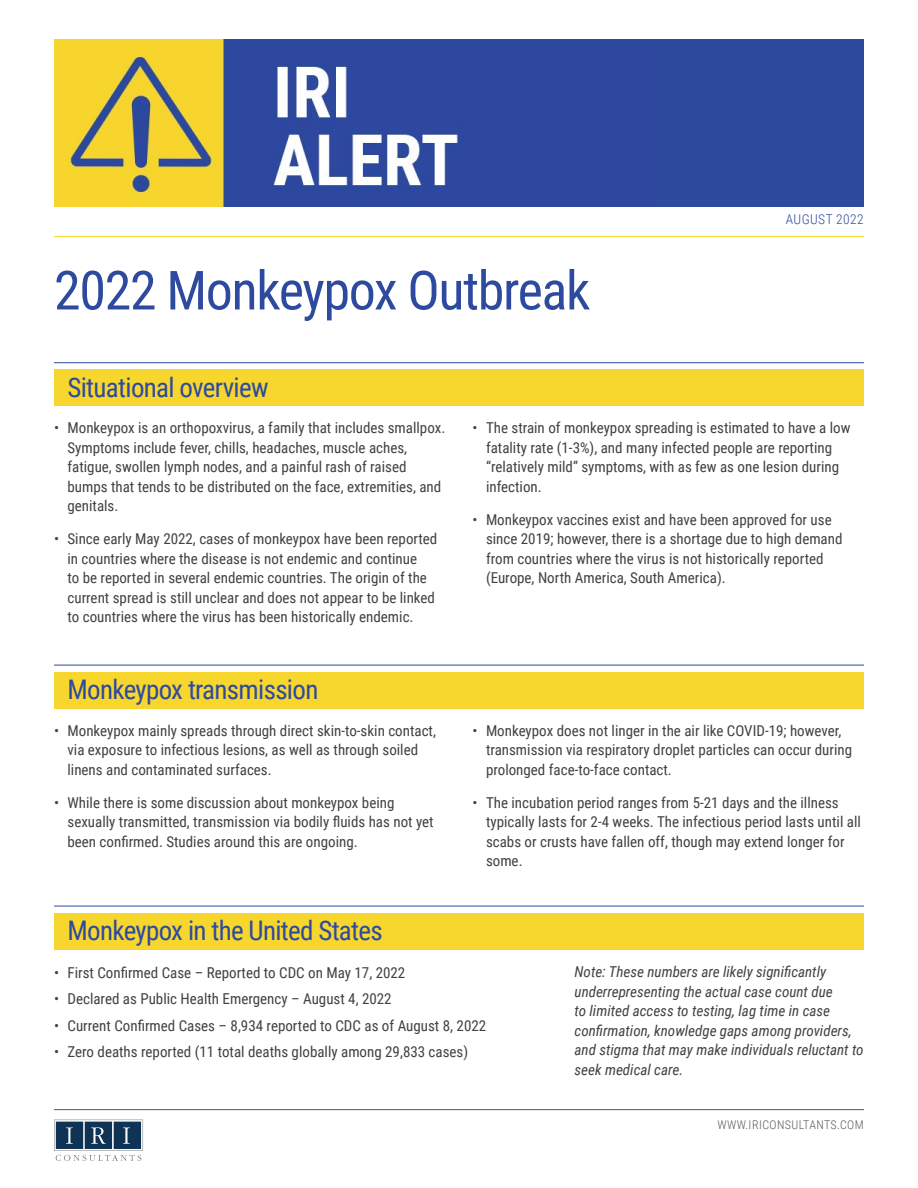
<style>
.page{position:relative;width:918px;height:1188px;background:#fff}
.page>*{position:absolute;margin:0;border:0;box-sizing:border-box;transform-origin:0 0}
.t1{font:54px "Roboto Condensed";letter-spacing:-.025em;color:#2d4a9f}
.t2{font:27px "Roboto Condensed";letter-spacing:-.025em;color:#2d4a9f}
.t3{font:15px/19.5px "Roboto Condensed";color:#414042}
.t4{font:italic 15px/19.5px "Roboto Condensed";color:#414042}
.t5{font:300 13.5px "Roboto Condensed";letter-spacing:.035em;color:#2d4a9f}
.t6{font:300 12px "Roboto Condensed";letter-spacing:.035em;color:#58595b}
</style>
<div class="page">
<div style="left:54px;top:39px;width:810px;height:167px;background:#2d4a9f"></div>
<hr style="left:54px;top:236px;width:810px;height:1px;background:#f7d62e">
<hr style="left:54px;top:1109px;width:810px;height:1px;background:#58595b">
<svg style="left:54px;top:1120px;width:89px;height:41px"></svg>
<img style="left:54px;top:39px;width:405px;height:167px">
<div style="left:54px;top:370px;width:810px;height:36px;background:#f7d62e"></div>
<hr style="left:54px;top:362px;width:810px;height:1px;background:#2d4a9f">
<div style="left:54px;top:672px;width:810px;height:36px;background:#f7d62e"></div>
<hr style="left:54px;top:665px;width:810px;height:1px;background:#2d4a9f">
<div style="left:54px;top:913px;width:810px;height:36px;background:#f7d62e"></div>
<hr style="left:54px;top:906px;width:810px;height:1px;background:#2d4a9f">
<h1 class="t1" style="left:54px;top:252px;width:538px">2022 Monkeypox Outbreak</h1>
<h2 class="t2" style="left:68px;top:368px;width:203px">Situational overview</h2>
<p class="t5" style="left:786px;top:210px;width:79px">AUGUST 2022</p>
<p class="t3" style="left:68px;top:418px;width:379px;text-indent:-14px">• Monkeypox is an orthopoxvirus, a family that includes smallpox.<br>Symptoms include fever, chills, headaches, muscle aches, fatigue, swollen lymph nodes, and a painful rash of raised bumps that tends to be distributed on the face, extremities, and genitals.</p>
<p class="t3" style="left:68px;top:529px;width:371px;text-indent:-14px">• Since early May 2022, cases of monkeypox have been reported in countries where the disease is not endemic and continue<br>to be reported in several endemic countries. The origin of the current spread is still unclear and does not appear to be linked to countries where the virus has been historically endemic.</p>
<h2 class="t2" style="left:68px;top:671px;width:252px">Monkeypox transmission</h2>
<p class="t3" style="left:68px;top:720px;width:370px;text-indent:-14px">• Monkeypox mainly spreads through direct skin-to-skin contact, via exposure to infectious lesions, as well as through soiled linens and contaminated surfaces.</p>
<p class="t3" style="left:68px;top:792px;width:368px;text-indent:-14px">• While there is some discussion about monkeypox being sexually transmitted, transmission via bodily fluids has not yet been confirmed. Studies around this are ongoing.</p>
<h2 class="t2" style="left:68px;top:912px;width:317px">Monkeypox in the United States</h2>
<p class="t3" style="left:486px;top:418px;width:366px;text-indent:-14px">• The strain of monkeypox spreading is estimated to have a low fatality rate (1-3%), and many infected people are reporting “relatively mild” symptoms, with as few as one lesion during infection.</p>
<p class="t3" style="left:486px;top:509px;width:358px;text-indent:-14px">• Monkeypox vaccines exist and have been approved for use since 2019; however, there is a shortage due to high demand from countries where the virus is not historically reported (Europe, North America, South America).</p>
<p class="t3" style="left:486px;top:720px;width:368px;text-indent:-14px">• Monkeypox does not linger in the air like COVID-19; however, transmission via respiratory droplet particles can occur during prolonged face-to-face contact.</p>
<p class="t3" style="left:486px;top:792px;width:376px;text-indent:-14px">• The incubation period ranges from 5-21 days and the illness typically lasts for 2-4 weeks. The infectious period lasts until all scabs or crusts have fallen off, though may extend longer for some.</p>
<p class="t3" style="left:54px;top:962px;width:353px">• First Confirmed Case – Reported to CDC on May 17, 2022</p>
<p class="t3" style="left:54px;top:989px;width:339px">• Declared as Public Health Emergency – August 4, 2022</p>
<p class="t3" style="left:54px;top:1015px;width:434px">• Current Confirmed Cases – 8,934 reported to CDC as of August 8, 2022</p>
<p class="t3" style="left:54px;top:1041px;width:416px">• Zero deaths reported (11 total deaths globally among 29,833 cases)</p>
<p class="t4" style="left:575px;top:962px;width:291px">Note: These numbers are likely significantly underrepresenting the actual case count due<br>to limited access to testing, lag time in case confirmation, knowledge gaps among providers, and stigma that may make individuals reluctant to seek medical care.</p>
<p class="t6" style="left:717px;top:1116px;width:148px">WWW.IRICONSULTANTS.COM</p>
</div>
